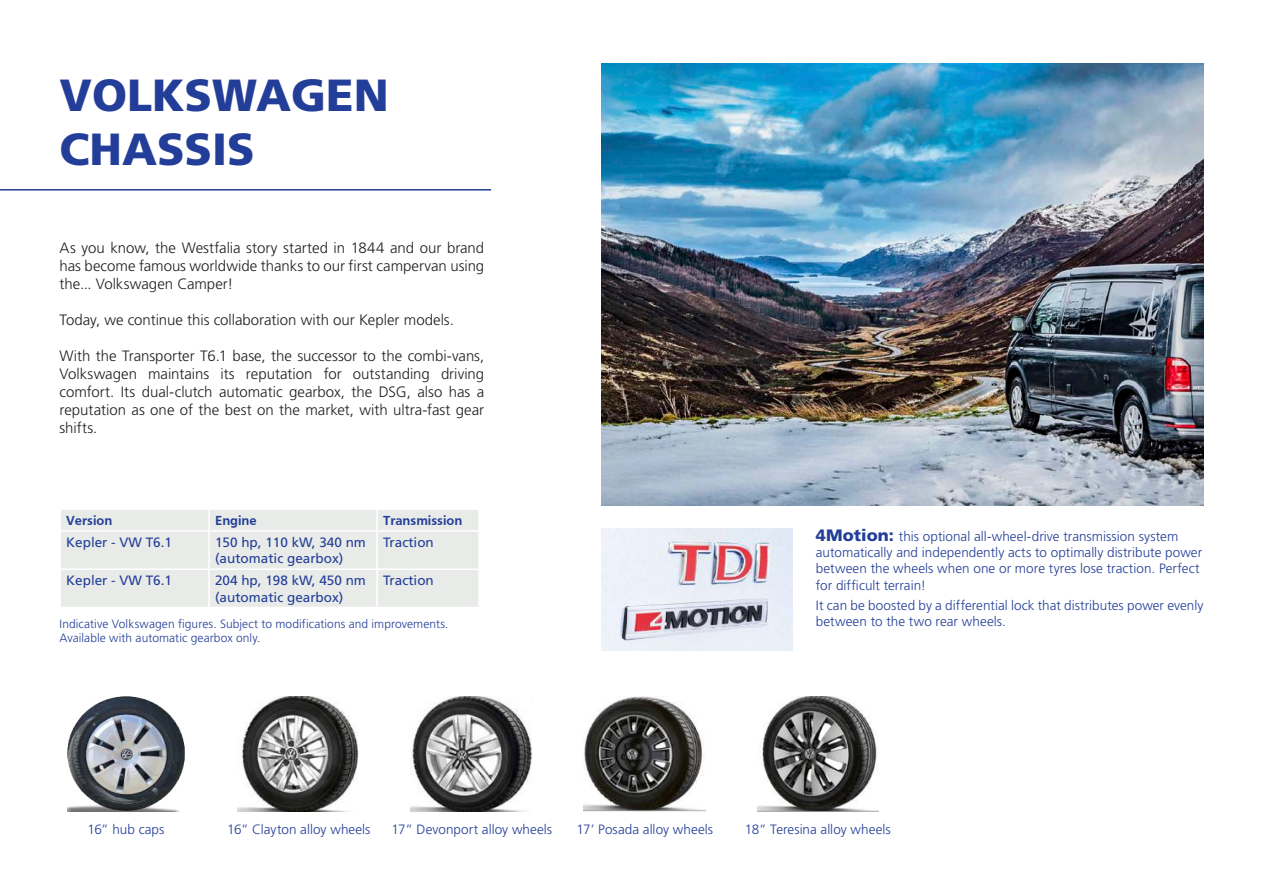
<style>
.page{position:relative;width:1263px;height:893px;background:#fff}
.page>*{position:absolute;margin:0;border:0;box-sizing:border-box;transform-origin:0 0}
.t1{font:900 45px/54px "Frutiger";color:#233e98}
.t2{font:300 15px/18px "Frutiger";color:#231f20;text-align:justify}
.t3{font:300 13.5px/16.2px "Frutiger";letter-spacing:.005em;color:#233e98}
.t4{font:13.5px/16.2px "Frutiger";color:#233e98}
.t5{font:700 13.5px "Frutiger";color:#233e98}
.t6{font:300 12px/14.4px "Frutiger";letter-spacing:.005em;color:#233e98}
.s1{font-weight:900;font-size:16.5px}
</style>
<div class="page">
<hr style="left:0;top:189px;width:491px;height:2px;background:#233e98">
<img style="left:601px;top:64px;width:602px;height:441px">
<img style="left:601px;top:529px;width:191px;height:122px">
<img style="left:68px;top:696px;width:117px;height:115px">
<img style="left:238px;top:696px;width:121px;height:115px">
<img style="left:411px;top:696px;width:121px;height:115px">
<img style="left:584px;top:696px;width:122px;height:115px">
<img style="left:757px;top:696px;width:121px;height:115px">
<div style="left:61px;top:510px;width:417px;height:97px;background:#e8ebe8"></div>
<hr style="left:60px;top:530px;width:149px;height:2px;background:#fff">
<hr style="left:208px;top:510px;width:2px;height:20px;background:#fff">
<hr style="left:209px;top:530px;width:168px;height:2px;background:#fff">
<hr style="left:376px;top:510px;width:2px;height:20px;background:#fff">
<hr style="left:377px;top:530px;width:103px;height:2px;background:#fff">
<hr style="left:208px;top:532px;width:2px;height:36px;background:#fff">
<hr style="left:376px;top:532px;width:2px;height:36px;background:#fff">
<hr style="left:60px;top:568px;width:149px;height:2px;background:#fff">
<hr style="left:209px;top:568px;width:168px;height:2px;background:#fff">
<hr style="left:208px;top:570px;width:2px;height:37px;background:#fff">
<hr style="left:377px;top:568px;width:103px;height:2px;background:#fff">
<hr style="left:376px;top:570px;width:2px;height:37px;background:#fff">
<h1 class="t1" style="left:60px;top:68px;width:331px">VOLKSWAGEN<br>CHASSIS</h1>
<p class="t2" style="left:60px;top:239px;width:426px">As you know, the Westfalia story started in 1844 and our brand has become famous worldwide thanks to our first campervan using the... Volkswagen Camper!</p>
<p class="t2" style="left:60px;top:311px;width:396px">Today, we continue this collaboration with our Kepler models.</p>
<p class="t2" style="left:60px;top:347px;width:426px">With the Transporter T6.1 base, the successor to the combi-vans, Volkswagen maintains its reputation for outstanding driving comfort. Its dual-clutch automatic gearbox, the DSG, also has a reputation as one of the best on the market, with ultra-fast gear shifts.</p>
<p class="t5" style="left:66px;top:513px;width:48px">Version</p>
<p class="t5" style="left:215px;top:513px;width:43px">Engine</p>
<p class="t5" style="left:383px;top:513px;width:81px">Transmission</p>
<p class="t4" style="left:66px;top:534px;width:107px">Kepler - VW T6.1</p>
<p class="t4" style="left:215px;top:534px;width:152px">150 hp, 110 kW, 340 nm (automatic gearbox)</p>
<p class="t4" style="left:383px;top:534px;width:52px">Traction</p>
<p class="t4" style="left:66px;top:572px;width:107px">Kepler - VW T6.1</p>
<p class="t4" style="left:215px;top:572px;width:152px">204 hp, 198 kW, 450 nm (automatic gearbox)</p>
<p class="t4" style="left:383px;top:572px;width:52px">Traction</p>
<p class="t6" style="left:60px;top:617px;width:391px">Indicative Volkswagen figures. Subject to modifications and improvements.<br>Available with automatic gearbox only.</p>
<p class="t3" style="left:816px;top:528px;width:388px"><span class="s1">4Motion:</span> this optional all-wheel-drive transmission system automatically and independently acts to optimally distribute power between the wheels when one or more tyres lose traction. Perfect for difficult terrain!</p>
<p class="t3" style="left:816px;top:597px;width:389px">It can be boosted by a differential lock that distributes power evenly between to the two rear wheels.</p>
<p class="t3" style="left:87px;top:821px;width:78px">16” hub caps</p>
<p class="t3" style="left:227px;top:821px;width:145px">16” Clayton alloy wheels</p>
<p class="t3" style="left:391px;top:821px;width:162px">17” Devonport alloy wheels</p>
<p class="t3" style="left:576px;top:821px;width:138px">17’ Posada alloy wheels</p>
<p class="t3" style="left:745px;top:821px;width:148px">18” Teresina alloy wheels</p>
</div>
